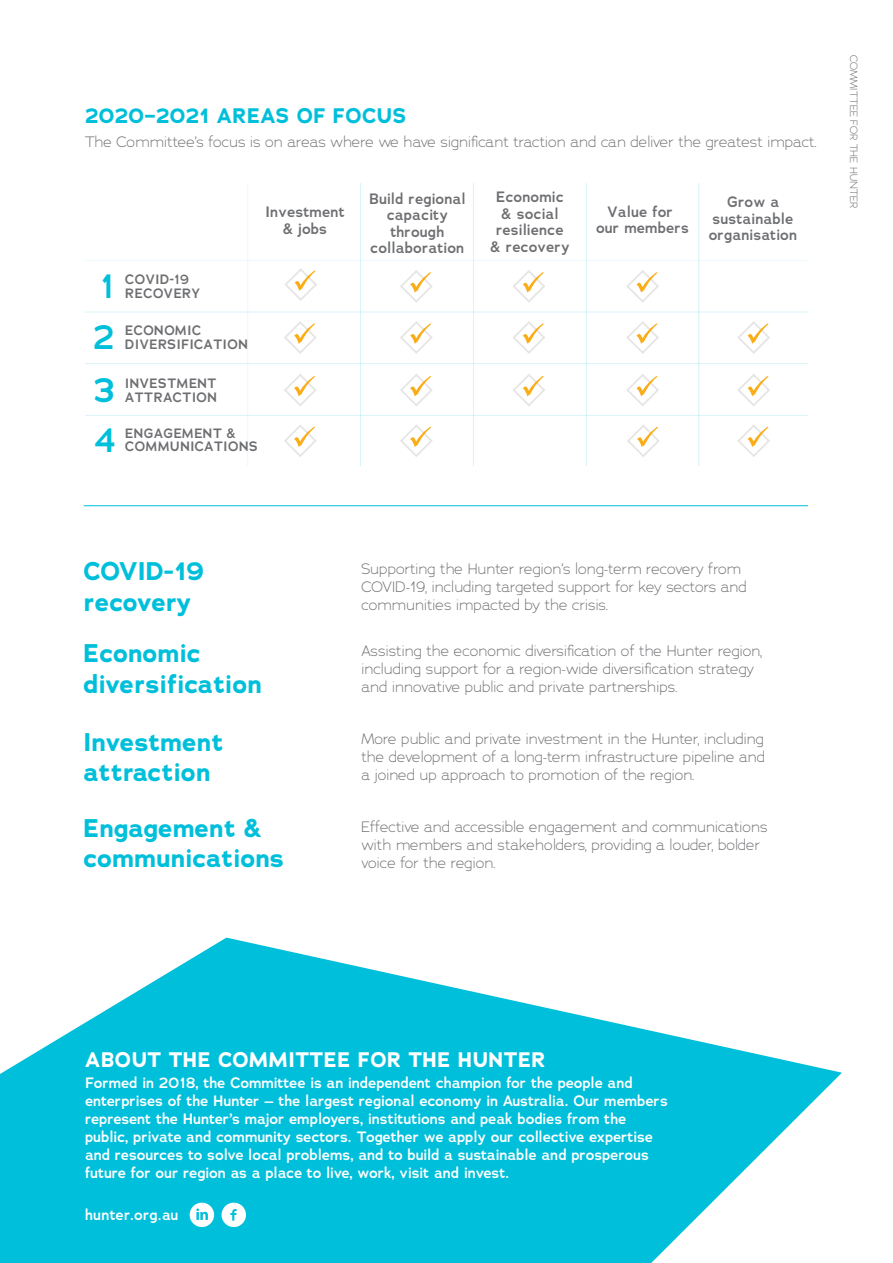
<style>
.page{position:relative;width:893px;height:1263px;background:#fff}
.page>*{position:absolute;margin:0;border:0;box-sizing:border-box;transform-origin:0 0}
.t1{font:600 34.2px/51.9px "Adrianna";color:#00bfda;text-align:justify}
.t2{font:700 25.5px/30.6px "Adrianna";color:#00bfda}
.t3{font:700 21px "Adrianna";letter-spacing:.025em;color:#fff}
.t4{font:700 21px "Adrianna";letter-spacing:.015em;color:#00bfda}
.t5{font:300 15px/18px "Adrianna";color:#6d6e71}
.t6{font:600 15px/18px "Adrianna";color:#fff}
.t7{font:600 15px/16.5px "Adrianna";letter-spacing:.01em;color:#6d6e71;text-align:center}
.t8{font:600 15px "Adrianna";letter-spacing:.02em;color:#fff}
.t9{font:600 13.5px/13.5px "Adrianna";letter-spacing:.01em;color:#6d6e71}
.t10{font:300 10.5px "Adrianna";letter-spacing:.015em;color:#6d6e71}
</style>
<div class="page">
<svg style="left:0;top:937px;width:842px;height:326px;fill:#00bfda"></svg>
<hr style="left:84px;top:505px;width:724px;height:1px;background:#00bfda">
<svg style="left:222px;top:1203px;width:24px;height:24px"></svg>
<svg style="left:190px;top:1203px;width:24px;height:24px"></svg>
<svg style="left:85px;top:183px;width:723px;height:282px"></svg>
<h3 class="t4" style="left:85px;top:102px;width:322px">2020–2021 AREAS OF FOCUS</h3>
<p class="t5" style="left:85px;top:133px;width:733px">The Committee’s focus is on areas where we have significant traction and can deliver the greatest impact.</p>
<p class="t7" style="left:265px;top:204px;width:81px">Investment &amp; jobs</p>
<h1 class="t1" style="left:93px;top:261px;width:23px">1<br>2<br>3</h1>
<h1 class="t1" style="left:93px;top:414px;width:24px">4</h1>
<p class="t9" style="left:125px;top:273px;width:77px">COVID-19<br>RECOVERY</p>
<p class="t9" style="left:125px;top:324px;width:124px">ECONOMIC<br>DIVERSIFICATION</p>
<p class="t9" style="left:125px;top:377px;width:94px">INVESTMENT<br>ATTRACTION</p>
<p class="t9" style="left:125px;top:426px;width:134px">ENGAGEMENT &amp;<br>COMMUNICATIONS</p>
<p class="t7" style="left:369px;top:190px;width:98px">Build regional capacity through collaboration</p>
<p class="t7" style="left:490px;top:189px;width:81px">Economic &amp; social resilience &amp; recovery</p>
<p class="t7" style="left:596px;top:203px;width:94px">Value for<br>our members</p>
<p class="t7" style="left:709px;top:194px;width:90px">Grow a sustainable organisation</p>
<p class="t10" style="left:860px;top:55px;width:155px;rotate:90deg">COMMITTEE FOR THE HUNTER</p>
<h2 class="t2" style="left:84px;top:556px;width:122px">COVID-19 recovery</h2>
<h2 class="t2" style="left:84px;top:638px;width:180px">Economic diversification</h2>
<h2 class="t2" style="left:84px;top:726px;width:141px">Investment attraction</h2>
<h2 class="t2" style="left:84px;top:812px;width:202px">Engagement &amp; communications</h2>
<p class="t5" style="left:361px;top:559px;width:387px">Supporting the Hunter region’s long-term recovery from<br>COVID-19, including targeted support for key sectors and communities impacted by the crisis.</p>
<p class="t5" style="left:361px;top:641px;width:402px">Assisting the economic diversification of the Hunter region, including support for a region-wide diversification strategy and innovative public and private partnerships.</p>
<p class="t5" style="left:361px;top:730px;width:405px;text-align:justify">More public and private investment in the Hunter, including the development of a long-term infrastructure pipeline and a joined up approach to promotion of the region.</p>
<p class="t5" style="left:361px;top:817px;width:408px">Effective and accessible engagement and communications with members and stakeholders, providing a louder, bolder voice for the region.</p>
<h3 class="t3" style="left:85px;top:1045px;width:462px">ABOUT THE COMMITTEE FOR THE HUNTER</h3>
<p class="t6" style="left:85px;top:1073px;width:584px">Formed in 2018, the Committee is an independent champion for the people and enterprises of the Hunter – the largest regional economy in Australia. Our members represent the Hunter’s major employers, institutions and peak bodies from the public, private and community sectors. Together we apply our collective expertise and resources to solve local problems, and to build a sustainable and prosperous future for our region as a place to live, work, visit and invest.</p>
<p class="t8" style="left:85px;top:1205px;width:95px">hunter.org.au</p>
</div>
